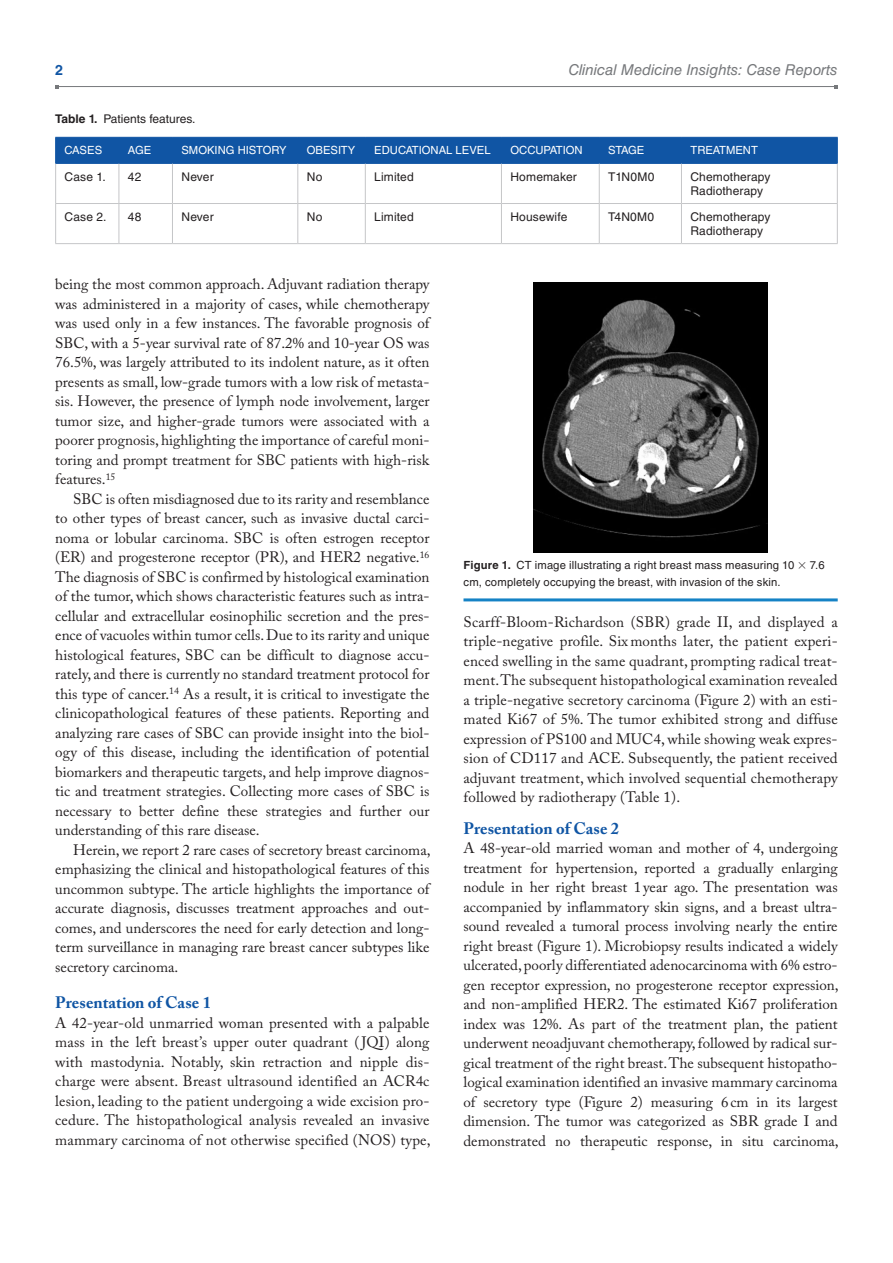
<style>
.page{position:relative;width:893px;height:1263px;background:#fff}
.page>*{position:absolute;margin:0;border:0;box-sizing:border-box;transform-origin:0 0}
.t1{font:700 16.5px "Adobe Caslon Pro";letter-spacing:.005em;color:#1055a4}
.t2{font:15px/19.5px "Adobe Caslon Pro";color:#231f20;text-align:justify}
.t3{font:italic 15px "Helvetica LT Std";letter-spacing:-.005em;color:#76787b}
.t4{font:700 14.25px "Helvetica LT Std";color:#1055a4}
.t5{font:12px/13.5px "Helvetica LT Std";letter-spacing:.01em;color:#231f20}
.t6{font:11.25px "Helvetica LT Std";letter-spacing:.015em;color:#231f20}
.t7{font:11.25px "Helvetica LT Std";color:#fff}
.s1{font-weight:700}
</style>
<div class="page">
<hr style="left:57px;top:86px;width:779px;height:1px;background:#76787b">
<hr style="left:463px;top:598px;width:375px;height:3px;background:#1582c5">
<img style="left:534px;top:282px;width:234px;height:271px">
<hr style="left:55px;top:163px;width:64px;height:1px;background:#1055a4">
<hr style="left:119px;top:163px;width:53px;height:1px;background:#1055a4">
<hr style="left:172px;top:163px;width:126px;height:1px;background:#1055a4">
<hr style="left:298px;top:163px;width:67px;height:1px;background:#1055a4">
<hr style="left:365px;top:163px;width:136px;height:1px;background:#1055a4">
<hr style="left:501px;top:163px;width:98px;height:1px;background:#1055a4">
<hr style="left:599px;top:163px;width:82px;height:1px;background:#1055a4">
<div style="left:55px;top:137px;width:783px;height:26px;background:#1055a4"></div>
<hr style="left:681px;top:163px;width:157px;height:1px;background:#1055a4">
<hr style="left:55px;top:164px;width:1px;height:39px;background:#c5c6c8">
<hr style="left:119px;top:164px;width:1px;height:39px;background:#c5c6c8">
<hr style="left:172px;top:164px;width:1px;height:39px;background:#c5c6c8">
<hr style="left:297px;top:164px;width:1px;height:39px;background:#c5c6c8">
<hr style="left:365px;top:164px;width:1px;height:39px;background:#c5c6c8">
<hr style="left:501px;top:164px;width:1px;height:39px;background:#c5c6c8">
<hr style="left:599px;top:164px;width:1px;height:39px;background:#c5c6c8">
<hr style="left:681px;top:164px;width:1px;height:39px;background:#c5c6c8">
<hr style="left:837px;top:164px;width:1px;height:39px;background:#c5c6c8">
<hr style="left:55px;top:203px;width:64px;height:1px;background:#c5c6c8">
<hr style="left:55px;top:204px;width:1px;height:39px;background:#c5c6c8">
<hr style="left:55px;top:243px;width:64px;height:1px;background:#c5c6c8">
<hr style="left:119px;top:203px;width:53px;height:1px;background:#c5c6c8">
<hr style="left:119px;top:204px;width:1px;height:39px;background:#c5c6c8">
<hr style="left:119px;top:243px;width:53px;height:1px;background:#c5c6c8">
<hr style="left:172px;top:203px;width:126px;height:1px;background:#c5c6c8">
<hr style="left:172px;top:204px;width:1px;height:39px;background:#c5c6c8">
<hr style="left:172px;top:243px;width:126px;height:1px;background:#c5c6c8">
<hr style="left:298px;top:203px;width:67px;height:1px;background:#c5c6c8">
<hr style="left:297px;top:204px;width:1px;height:39px;background:#c5c6c8">
<hr style="left:298px;top:243px;width:67px;height:1px;background:#c5c6c8">
<hr style="left:365px;top:203px;width:136px;height:1px;background:#c5c6c8">
<hr style="left:365px;top:204px;width:1px;height:39px;background:#c5c6c8">
<hr style="left:365px;top:243px;width:136px;height:1px;background:#c5c6c8">
<hr style="left:501px;top:203px;width:98px;height:1px;background:#c5c6c8">
<hr style="left:501px;top:204px;width:1px;height:39px;background:#c5c6c8">
<hr style="left:501px;top:243px;width:98px;height:1px;background:#c5c6c8">
<hr style="left:599px;top:203px;width:82px;height:1px;background:#c5c6c8">
<hr style="left:599px;top:204px;width:1px;height:39px;background:#c5c6c8">
<hr style="left:599px;top:243px;width:82px;height:1px;background:#c5c6c8">
<hr style="left:681px;top:203px;width:157px;height:1px;background:#c5c6c8">
<hr style="left:681px;top:204px;width:1px;height:39px;background:#c5c6c8">
<hr style="left:837px;top:204px;width:1px;height:39px;background:#c5c6c8">
<hr style="left:681px;top:243px;width:157px;height:1px;background:#c5c6c8">
<p class="t4" style="left:55px;top:61px;width:9px">2</p>
<p class="t3" style="left:568px;top:61px;width:271px">Clinical Medicine Insights: Case Reports</p>
<p class="t5" style="left:55px;top:112px;width:142px"><span class="s1">Table 1.</span> Patients features.</p>
<p class="t7" style="left:65px;top:144px;width:16px">Cases</p>
<p class="t7" style="left:128px;top:144px;width:23px">Age</p>
<p class="t7" style="left:181px;top:144px;width:65px">Smoking histor</p>
<p class="t7" style="left:279px;top:144px;width:9px">y</p>
<p class="t7" style="left:307px;top:144px;width:17px">Obesit</p>
<p class="t7" style="left:348px;top:144px;width:9px">y</p>
<p class="t7" style="left:374px;top:144px;width:16px">Educational</p>
<p class="t7" style="left:456px;top:144px;width:29px">level</p>
<p class="t7" style="left:510px;top:144px;width:17px">Occupation</p>
<p class="t7" style="left:608px;top:144px;width:36px">Stage</p>
<p class="t7" style="left:690px;top:144px;width:16px">Treatment</p>
<p class="t5" style="left:65px;top:170px;width:43px">Case 1.</p>
<p class="t5" style="left:128px;top:170px;width:15px">42</p>
<p class="t5" style="left:181px;top:170px;width:34px">Never</p>
<p class="t5" style="left:307px;top:170px;width:17px">No</p>
<p class="t5" style="left:374px;top:170px;width:41px">Limited</p>
<p class="t5" style="left:510px;top:170px;width:68px">Homemaker</p>
<p class="t5" style="left:608px;top:170px;width:48px">T1N0M0</p>
<p class="t5" style="left:690px;top:170px;width:82px">Chemotherapy<br>Radiotherapy</p>
<p class="t5" style="left:65px;top:210px;width:43px">Case 2.</p>
<p class="t5" style="left:128px;top:210px;width:15px">48</p>
<p class="t5" style="left:181px;top:210px;width:34px">Never</p>
<p class="t5" style="left:307px;top:210px;width:17px">No</p>
<p class="t5" style="left:374px;top:210px;width:41px">Limited</p>
<p class="t5" style="left:510px;top:210px;width:58px">Housewife</p>
<p class="t5" style="left:608px;top:210px;width:47px">T4N0M0</p>
<p class="t5" style="left:690px;top:210px;width:82px">Chemotherapy<br>Radiotherapy</p>
<p class="t2" style="left:55px;top:274px;width:376px">being the most common approach. Adjuvant radiation therapy was administered in a majority of cases, while chemotherapy was used only in a few instances. The favorable prognosis of SBC, with a 5-year survival rate of 87.2% and 10-year OS was 76.5%, was largely attributed to its indolent nature, as it often presents as small, low-grade tumors with a low risk of metasta&shy;sis. However, the presence of lymph node involvement, larger tumor size, and higher-grade tumors were associated with a poorer prognosis, highlighting the importance of careful moni&shy;toring and prompt treatment for SBC patients with high-risk features.<sup>15</sup></p>
<p class="t2" style="left:55px;top:489px;width:376px;text-indent:18px">SBC is often misdiagnosed due to its rarity and resemblance to other types of breast cancer, such as invasive ductal carci&shy;noma or lobular carcinoma. SBC is often estrogen receptor (ER) and progesterone receptor (PR), and HER2 negative.<sup>16<br></sup>The diagnosis of SBC is confirmed by histological examination of the tumor, which shows characteristic features such as intra&shy;cellular and extracellular eosinophilic secretion and the pres&shy;ence of vacuoles within tumor cells. Due to its rarity and unique histological features, SBC can be difficult to diagnose accu&shy;rately, and there is currently no standard treatment protocol for this type of cancer.<sup>14</sup> As a result, it is critical to investigate the clinicopathological features of these patients. Reporting and analyzing rare cases of SBC can provide insight into the biol&shy;ogy of this disease, including the identification of potential biomarkers and therapeutic targets, and help improve diagnos&shy;tic and treatment strategies. Collecting more cases of SBC is necessary to better define these strategies and further our understanding of this rare disease.</p>
<p class="t2" style="left:55px;top:840px;width:377px;text-indent:18px">Herein, we report 2 rare cases of secretory breast carcinoma, emphasizing the clinical and histopathological features of this uncommon subtype. The article highlights the importance of accurate diagnosis, discusses treatment approaches and out&shy;comes, and underscores the need for early detection and long&shy;term surveillance in managing rare breast cancer subtypes like secretory carcinoma.</p>
<p class="t1" style="left:55px;top:993px;width:157px">Presentation of Case 1</p>
<p class="t2" style="left:55px;top:1013px;width:377px">A 42-year-old unmarried woman presented with a palpable mass in the left breast’s upper outer quadrant ( JQI) along with mastodynia. Notably, skin retraction and nipple dis&shy;charge were absent. Breast ultrasound identified an ACR4c lesion, leading to the patient undergoing a wide excision pro&shy;cedure. The histopathological analysis revealed an invasive mammary carcinoma of not otherwise specified (NOS) type,</p>
<p class="t6" style="left:463px;top:559px;width:332px"><span class="s1">Figure 1.</span> CT image illustrating a right breast mass measuring 10</p>
<p class="t6" style="left:810px;top:559px;width:16px">7.6</p>
<p class="t6" style="left:463px;top:575px;width:319px">cm, completely occupying the breast, with invasion of the skin.</p>
<p class="t2" style="left:463px;top:612px;width:376px">Scarff-Bloom-Richardson (SBR) grade II, and displayed a triple-negative profile. Six months later, the patient experi&shy;enced swelling in the same quadrant, prompting radical treat&shy;ment. The subsequent histopathological examination revealed a triple-negative secretory carcinoma (Figure 2) with an esti&shy;mated Ki67 of 5%. The tumor exhibited strong and diffuse expression of PS100 and MUC4, while showing weak expres&shy;sion of CD117 and ACE. Subsequently, the patient received adjuvant treatment, which involved sequential chemotherapy followed by radiotherapy (Table 1).</p>
<p class="t1" style="left:463px;top:818px;width:157px">Presentation of Case 2</p>
<p class="t2" style="left:463px;top:838px;width:377px">A 48-year-old married woman and mother of 4, undergoing treatment for hypertension, reported a gradually enlarging nodule in her right breast 1year ago. The presentation was accompanied by inflammatory skin signs, and a breast ultra&shy;sound revealed a tumoral process involving nearly the entire right breast (Figure 1). Microbiopsy results indicated a widely ulcerated, poorly differentiated adenocarcinoma with 6% estro&shy;gen receptor expression, no progesterone receptor expression, and non-amplified HER2. The estimated Ki67 proliferation index was 12%. As part of the treatment plan, the patient underwent neoadjuvant chemotherapy, followed by radical sur&shy;gical treatment of the right breast. The subsequent histopatho&shy;logical examination identified an invasive mammary carcinoma of secretory type (Figure 2) measuring 6cm in its largest dimension. The tumor was categorized as SBR grade I and demonstrated no therapeutic response, in situ carcinoma,</p>
</div>
